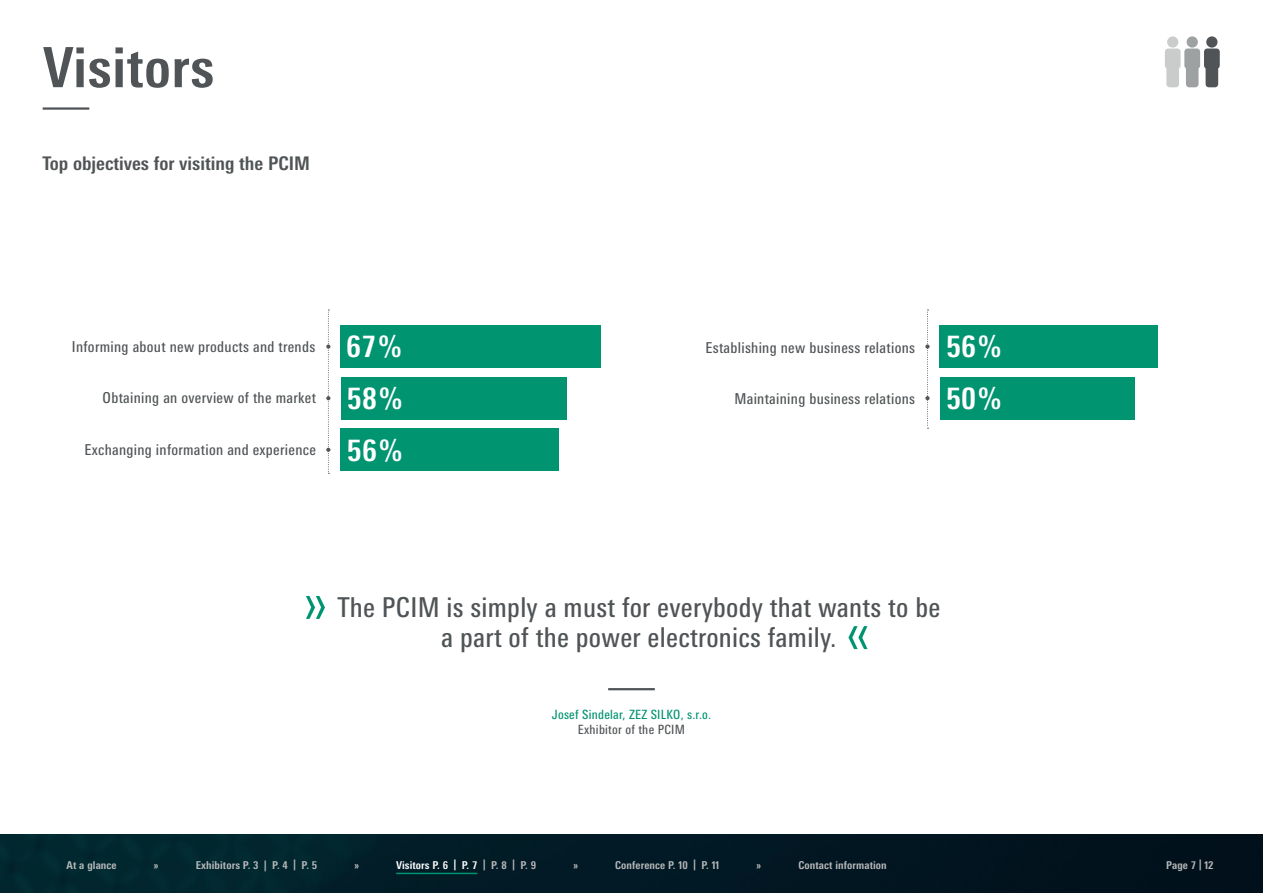
<style>
.page{position:relative;width:1263px;height:893px;background:#fff}
.page>*{position:absolute;margin:0;border:0;box-sizing:border-box;transform-origin:0 0}
.t1{font:300 59.25px "Messe Univers";color:#009471}
.t2{font:700 condensed 55.5px "Messe Univers";letter-spacing:.01em;color:#505456}
.t3{font:700 condensed 30px/51.6px "Messe Univers";color:#fff}
.t4{font:condensed 27.3px/30px "Messe Univers";letter-spacing:.01em;color:#505456;text-align:center}
.t5{font:700 condensed 18.75px "Messe Univers";color:#505456}
.t6{font:condensed 15px "Messe Univers";letter-spacing:.02em;color:#505456}
.t7{font:condensed 12.75px "Messe Univers";letter-spacing:.02em;color:#009471}
.t8{font:condensed 12.75px "Messe Univers";letter-spacing:.02em;color:#505456}
.t9{font:700 condensed 10.8px "Messe Univers";letter-spacing:.01em;color:#babbbc}
.t10{font:700 condensed 10.8px "Messe Univers";letter-spacing:.01em;color:#fff}
.s1{font-weight:700;font-size:30px;color:#fff}
.s2{color:#babbbc}
</style>
<div class="page">
<hr style="left:43px;top:107px;width:46px;height:3px;background:#505456">
<div style="left:1206px;top:36px;width:11px;height:12px;background:#505456;border-radius:50%"></div>
<svg style="left:1186px;top:36px;width:12px;height:12px"></svg>
<div style="left:1167px;top:36px;width:11px;height:12px;background:#cacccc;border-radius:50%"></div>
<svg style="left:1165px;top:49px;width:55px;height:38px"></svg>
<img style="left:0;top:835px;width:1263px;height:58px">
<hr style="left:396px;top:873px;width:81px;height:1px;background:#009471">
<hr style="left:608px;top:688px;width:47px;height:2px;background:#505456">
<div style="left:340px;top:325px;width:261px;height:43px;background:#009471"></div>
<div style="left:940px;top:377px;width:195px;height:42px;background:#009471"></div>
<div style="left:940px;top:325px;width:218px;height:43px;background:#009471"></div>
<div style="left:341px;top:429px;width:218px;height:42px;background:#009471"></div>
<div style="left:341px;top:377px;width:226px;height:42px;background:#009471"></div>
<svg style="left:326px;top:310px;width:4px;height:164px"></svg>
<svg style="left:925px;top:310px;width:4px;height:119px"></svg>
<h2 class="t2" style="left:43px;top:33px;width:173px">Visitors</h2>
<p class="t5" style="left:43px;top:151px;width:269px">Top objectives for visiting the PCIM</p>
<p class="t6" style="left:72px;top:337px;width:331px">Informing about new products and trends <span class="s1">67%</span></p>
<h3 class="t3" style="left:347px;top:372px;width:57px">58%<br>56%</h3>
<p class="t6" style="left:103px;top:388px;width:215px">Obtaining an overview of the market</p>
<p class="t6" style="left:84px;top:441px;width:233px">Exchanging information and experience</p>
<p class="t6" style="left:705px;top:338px;width:297px">Establishing new business relations <span class="s1">56%</span></p>
<p class="t6" style="left:734px;top:390px;width:182px">Maintaining business relations</p>
<h3 class="t3" style="left:946px;top:372px;width:57px">50%</h3>
<h1 class="t1" style="left:303px;top:565px;width:27px">»</h1>
<h3 class="t4" style="left:338px;top:592px;width:604px">The PCIM is simply a must for everybody that wants to be a part of the power electronics family.</h3>
<h1 class="t1" style="left:871px;top:680px;width:27px;rotate:-180deg">»</h1>
<p class="t7" style="left:552px;top:707px;width:161px">Josef Sindelar, ZEZ SILKO, s.r.o.</p>
<p class="t8" style="left:578px;top:721px;width:109px">Exhibitor of the PCIM</p>
<p class="t9" style="left:67px;top:858px;width:52px">At a glance</p>
<p class="t9" style="left:154px;top:858px;width:6px">»</p>
<p class="t9" style="left:196px;top:858px;width:123px">Exhibitors P. 3 | P. 4 | P. 5</p>
<p class="t9" style="left:354px;top:858px;width:6px">»</p>
<p class="t10" style="left:396px;top:858px;width:141px">Visitors P. 6 | P. 7 <span class="s2">| P. 8 | P. 9</span></p>
<p class="t9" style="left:573px;top:858px;width:6px">»</p>
<p class="t9" style="left:615px;top:858px;width:106px">Conference P. 10 | P. 11</p>
<p class="t9" style="left:757px;top:858px;width:6px">»</p>
<p class="t9" style="left:798px;top:858px;width:90px">Contact information</p>
<p class="t9" style="left:1166px;top:858px;width:49px">Page 7 | 12</p>
</div>
